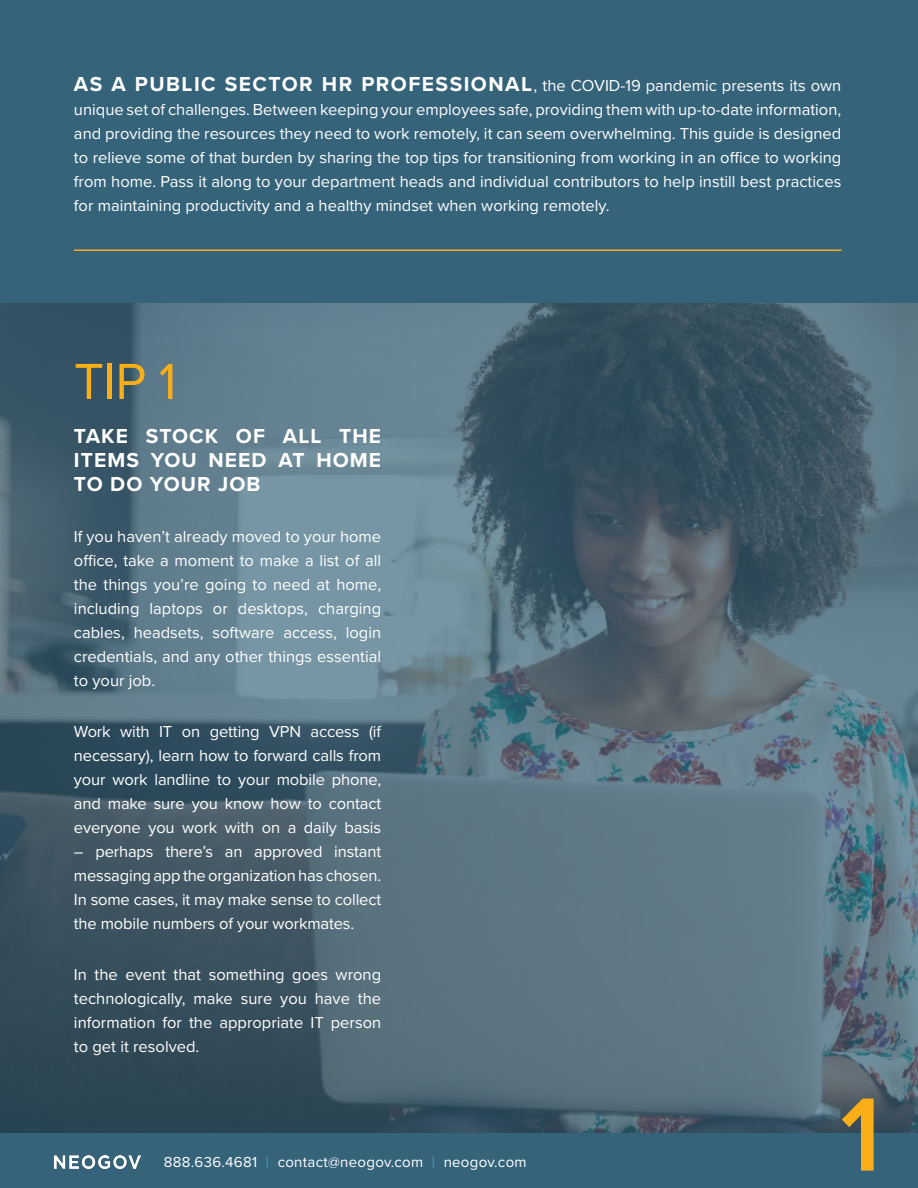
<style>
.page{position:relative;width:918px;height:1188px;background:#35637a}
.page>*{position:absolute;margin:0;border:0;box-sizing:border-box;transform-origin:0 0}
.t1{font:600 108px "Proxima Nova";color:#faaf18}
.t2{font:52.5px "Proxima Nova";color:#faaf18}
.t3{font:700 21px/24px "Proxima Nova";letter-spacing:.05em;color:#fff;text-align:justify}
.t4{font:16.5px/24px "Proxima Nova";color:#fff;text-align:justify}
.t5{font:15px "Proxima Nova";letter-spacing:.02em;color:#fff}
.s1{font-weight:700;font-size:21px}
.s2{color:#33aece}
</style>
<div class="page">
<img style="left:0;top:303px;width:918px;height:830px">
<hr style="left:74px;top:249px;width:767px;height:2px;background:#faaf18">
<img style="left:54px;top:1156px;width:86px;height:13px">
<p class="t4" style="left:74px;top:73px;width:769px"><span class="s1">AS A PUBLIC SECTOR HR PROFESSIONAL</span>, the COVID-19 pandemic presents its own unique set of challenges. Between keeping your employees safe, providing them with up-to-date information, and providing the resources they need to work remotely, it can seem overwhelming. This guide is designed to relieve some of that burden by sharing the top tips for transitioning from working in an office to working from home. Pass it along to your department heads and individual contributors to help instill best practices for maintaining productivity and a healthy mindset when working remotely.</p>
<p class="t2" style="left:74px;top:342px;width:104px">TIP 1</p>
<p class="t3" style="left:74px;top:424px;width:309px">TAKE STOCK OF ALL THE ITEMS YOU NEED AT HOME TO DO YOUR JOB</p>
<p class="t4" style="left:74px;top:524px;width:309px">If you haven’t already moved to your home office, take a moment to make a list of all the things you’re going to need at home, including laptops or desktops, charging cables, headsets, software access, login credentials, and any other things essential to your job.</p>
<p class="t4" style="left:74px;top:719px;width:309px">Work with IT on getting VPN access (if necessary), learn how to forward calls from your work landline to your mobile phone, and make sure you know how to contact everyone you work with on a daily basis</p>
<p class="t4" style="left:74px;top:839px;width:309px">– perhaps there’s an approved instant messaging app the organization has chosen.<br>In some cases, it may make sense to collect the mobile numbers of your workmates.</p>
<p class="t4" style="left:74px;top:962px;width:309px">In the event that something goes wrong technologically, make sure you have the information for the appropriate IT person to get it resolved.</p>
<p class="t5" style="left:164px;top:1151px;width:364px">888.636.4681 <span class="s2">|</span> contact@neogov.com <span class="s2">|</span> neogov.com</p>
<p class="t1" style="left:840px;top:1054px;width:43px">1</p>
</div>
